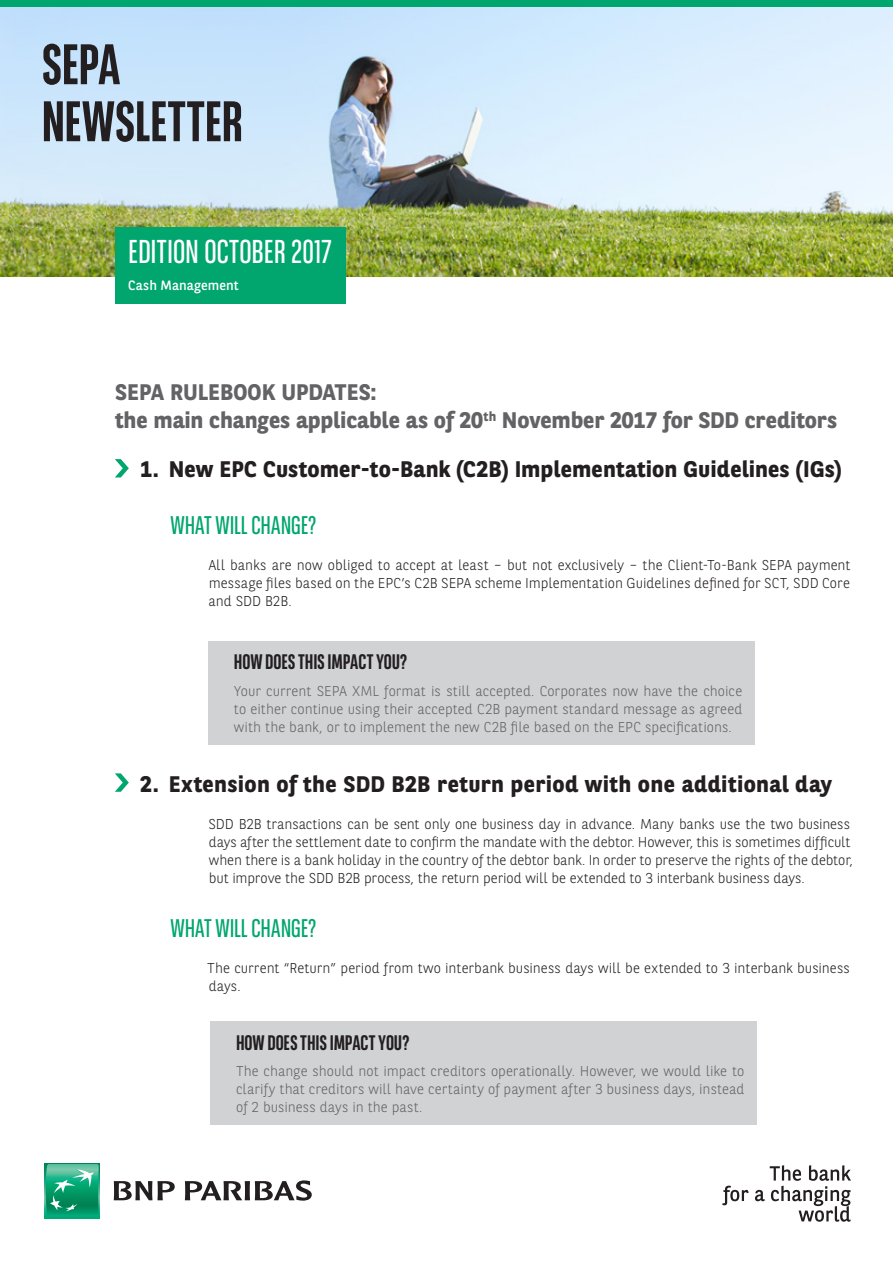
<style>
.page{position:relative;width:893px;height:1263px;background:#fff}
.page>*{position:absolute;margin:0;border:0;box-sizing:border-box;transform-origin:0 0}
.t1{font:700 57px/57px "BNPP Sans Condensed";letter-spacing:-.01em;color:#231f20}
.t2{font:33px "BNPP Sans Condensed";letter-spacing:.005em;color:#fff}
.t3{font:25.5px "BNPP Sans Condensed";color:#00a66e}
.t4{font:700 22.5px "BNPP Sans";letter-spacing:.015em;color:#231f20}
.t5{font:700 22.5px/28.5px "BNPP Sans";letter-spacing:-.005em;color:#636366}
.t6{font:700 21px "BNPP Sans Condensed";letter-spacing:-.005em;color:#231f20}
.t7{font:300 14.25px/18px "BNPP Sans";color:#231f20}
.t8{font:300 14.25px/18px "BNPP Sans";letter-spacing:.005em;color:#636366;text-align:justify}
.t9{font:13.5px "BNPP Sans";letter-spacing:.01em;color:#fff}
</style>
<div class="page">
<svg style="left:722px;top:1186px;width:26px;height:19px"></svg>
<svg style="left:755px;top:1165px;width:96px;height:57px"></svg>
<div style="left:45px;top:1163px;width:55px;height:55px;background:#00ab7a"></div>
<svg style="left:46px;top:1164px;width:53px;height:50px"></svg>
<svg style="left:114px;top:1181px;width:61px;height:19px"></svg>
<svg style="left:185px;top:1180px;width:127px;height:21px"></svg>
<img style="left:0;top:7px;width:893px;height:269px">
<svg style="left:115px;top:459px;width:14px;height:18px"></svg>
<svg style="left:115px;top:773px;width:14px;height:19px"></svg>
<div style="left:208px;top:641px;width:547px;height:103px;background:#d1d2d4"></div>
<div style="left:210px;top:1021px;width:547px;height:104px;background:#d1d2d4"></div>
<div style="left:0;top:0;width:893px;height:7px;background:#00a66e"></div>
<div style="left:115px;top:227px;width:231px;height:76px;background:#00a66e"></div>
<h1 class="t1" style="left:41px;top:36px;width:203px">SEPA<br>NEWSLETTER</h1>
<h2 class="t2" style="left:128px;top:231px;width:205px">EDITION OCTOBER 2017</h2>
<p class="t9" style="left:128px;top:276px;width:112px">Cash Management</p>
<h3 class="t5" style="left:115px;top:377px;width:723px">SEPA RULEBOOK UPDATES:<br>the main changes applicable as of 20<sup>th</sup> November 2017 for SDD creditors</h3>
<h3 class="t4" style="left:140px;top:454px;width:703px">1. New EPC Customer-to-Bank (C2B) Implementation Guidelines (IGs)</h3>
<h3 class="t3" style="left:170px;top:509px;width:147px">WHAT WILL CHANGE?</h3>
<p class="t7" style="left:208px;top:555px;width:644px;text-align:justify">All banks are now obliged to accept at least – but not exclusively – the Client-To-Bank SEPA payment message files based on the EPC’s C2B SEPA scheme Implementation Guidelines defined for SCT, SDD Core and SDD B2B.</p>
<h3 class="t6" style="left:234px;top:650px;width:175px">HOW DOES THIS IMPACT YOU?</h3>
<p class="t8" style="left:234px;top:681px;width:510px">Your current SEPA XML format is still accepted. Corporates now have the choice to either continue using their accepted C2B payment standard message as agreed with the bank, or to implement the new C2B file based on the EPC specifications.</p>
<h3 class="t4" style="left:140px;top:768px;width:693px">2. Extension of the SDD B2B return period with one additional day</h3>
<p class="t7" style="left:209px;top:814px;width:646px">SDD B2B transactions can be sent only one business day in advance. Many banks use the two business days after the settlement date to confirm the mandate with the debtor. However, this is sometimes difficult when there is a bank holiday in the country of the debtor bank. In order to preserve the rights of the debtor, but improve the SDD B2B process, the return period will be extended to 3 interbank business days.</p>
<h3 class="t3" style="left:170px;top:912px;width:147px">WHAT WILL CHANGE?</h3>
<p class="t7" style="left:207px;top:958px;width:644px">The current “Return” period from two interbank business days will be extended to 3 interbank business days.</p>
<h3 class="t6" style="left:236px;top:1030px;width:175px">HOW DOES THIS IMPACT YOU?</h3>
<p class="t8" style="left:236px;top:1061px;width:510px">The change should not impact creditors operationally. However, we would like to clarify that creditors will have certainty of payment after 3 business days, instead of 2 business days in the past.</p>
</div>
